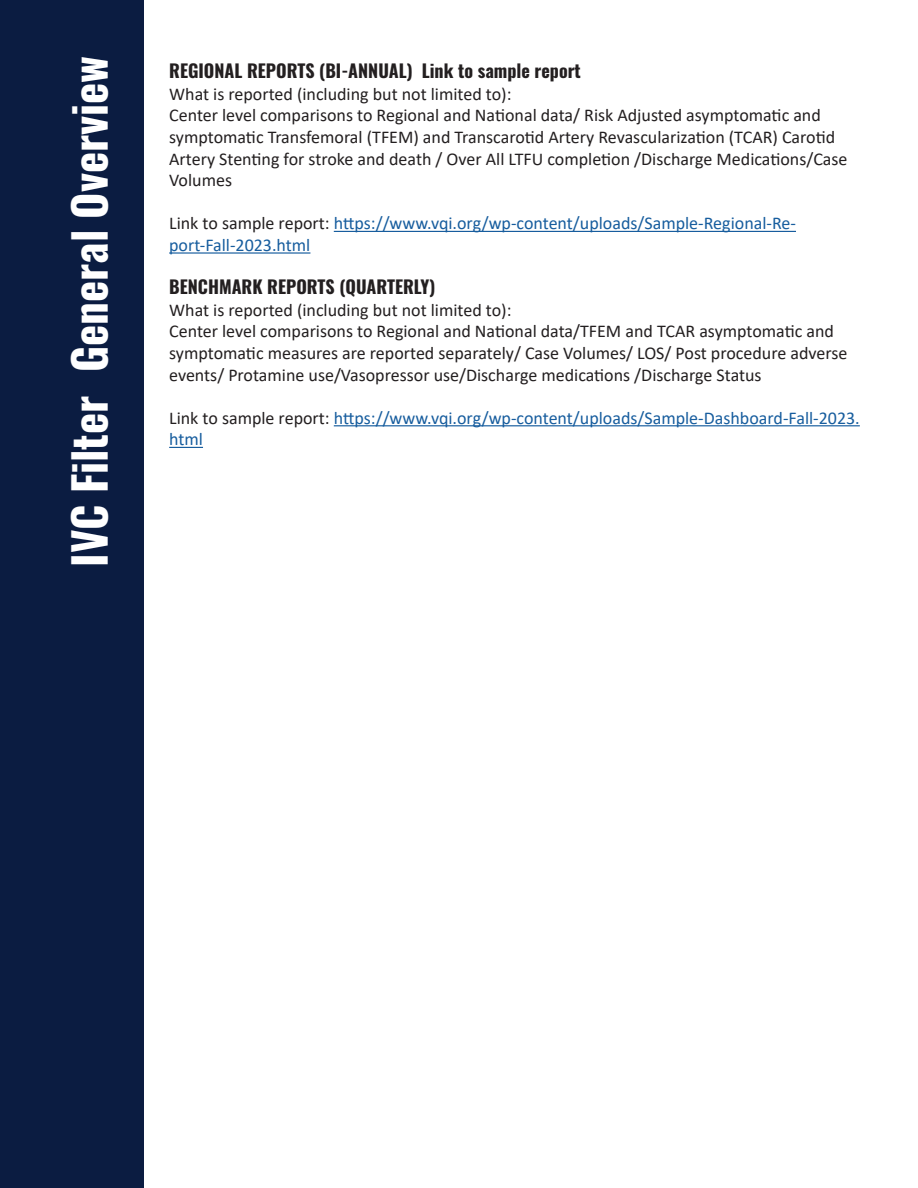
<style>
.page{position:relative;width:918px;height:1188px;background:#fff}
.page>*{position:absolute;margin:0;border:0;box-sizing:border-box;transform-origin:0 0}
.t1{font:700 45px "Oswald";color:#fff}
.t2{font:18px/21.6px "Calibri";color:#231f20}
.t3{font:18px/21.6px "Calibri";color:#175d9e}
.t4{font:700 18px "Oswald";color:#231f20}
.s1{color:#231f20}
</style>
<div class="page">
<hr style="left:334px;top:231px;width:462px;height:1px;background:#175d9e">
<hr style="left:169px;top:252px;width:141px;height:2px;background:#175d9e">
<hr style="left:334px;top:425px;width:526px;height:1px;background:#175d9e">
<hr style="left:169px;top:447px;width:34px;height:1px;background:#175d9e">
<div style="left:0;top:0;width:144px;height:1188px;background:#0b1c41"></div>
<p class="t1" style="left:66px;top:567px;width:513px;rotate:-90deg">IVC Filter General Overview</p>
<p class="t4" style="left:169px;top:61px;width:413px">REGIONAL REPORTS (BI-ANNUAL) Link to sample report</p>
<p class="t2" style="left:169px;top:83px;width:344px">What is reported (including but not limited to):</p>
<p class="t2" style="left:169px;top:104px;width:680px">Center level comparisons to Regional and National data/ Risk Adjusted asymptomatic and symptomatic Transfemoral (TFEM) and Transcarotid Artery Revascularization (TCAR) Carotid Artery Stenting for stroke and death / Over All LTFU completion /Discharge Medications/Case Volumes</p>
<p class="t3" style="left:169px;top:212px;width:628px"><span class="s1">Link to sample report:</span> https://www.vqi.org/wp-content/uploads/Sample-Regional-Re&shy;port-Fall-2023.html</p>
<p class="t4" style="left:169px;top:277px;width:268px">BENCHMARK REPORTS (QUARTERLY)</p>
<p class="t2" style="left:169px;top:299px;width:344px">What is reported (including but not limited to):</p>
<p class="t2" style="left:169px;top:320px;width:680px">Center level comparisons to Regional and National data/TFEM and TCAR asymptomatic and symptomatic measures are reported separately/ Case Volumes/ LOS/ Post procedure adverse events/ Protamine use/Vasopressor use/Discharge medications /Discharge Status</p>
<p class="t3" style="left:169px;top:407px;width:692px"><span class="s1">Link to sample report:</span> https://www.vqi.org/wp-content/uploads/Sample-Dashboard-Fall-2023. html</p>
</div>
